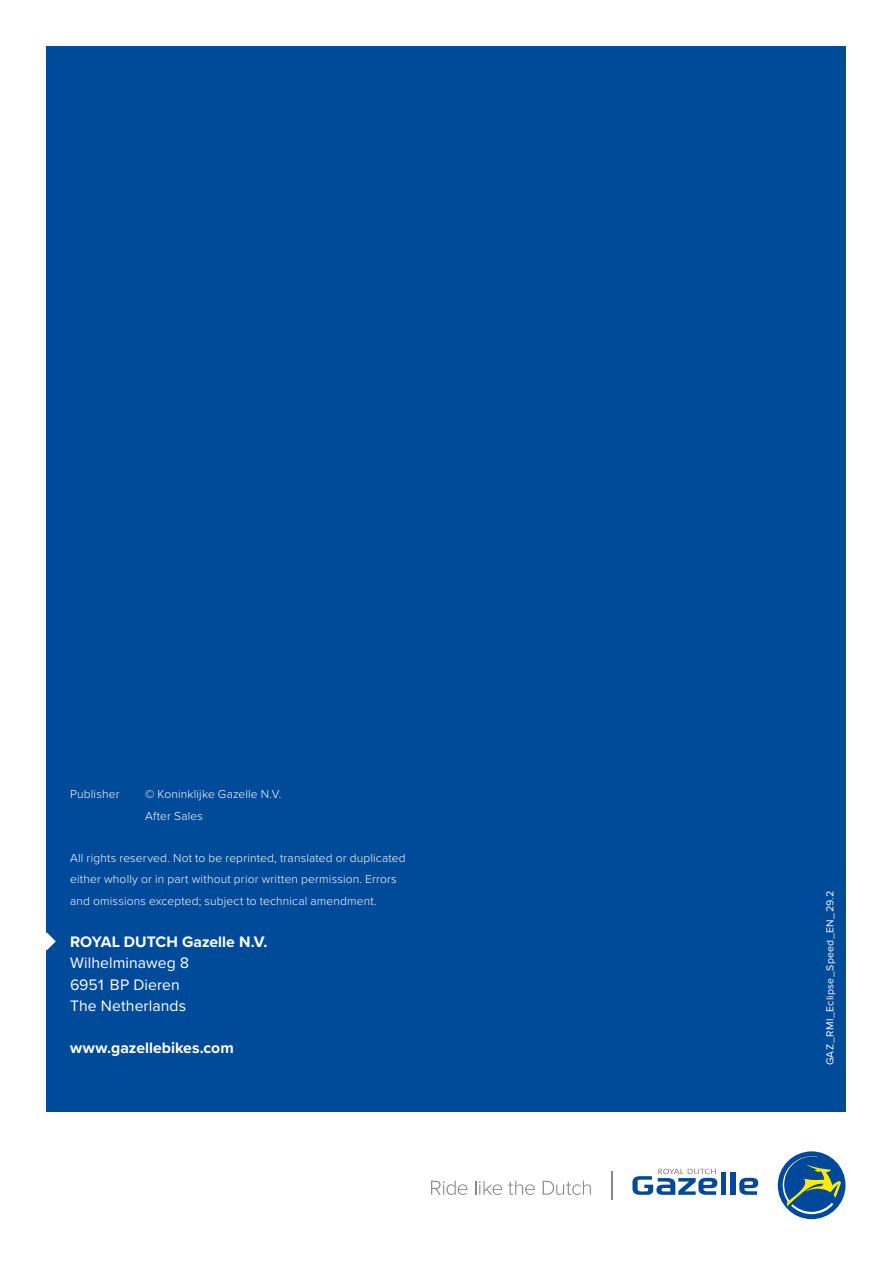
<style>
.page{position:relative;width:893px;height:1263px;background:#fff}
.page>*{position:absolute;margin:0;border:0;box-sizing:border-box;transform-origin:0 0}
.t1{font:700 15.75px "Proxima Nova";color:#fff}
.t2{font:15.75px/21.3px "Proxima Nova";letter-spacing:.005em;color:#fff}
.t3{font:300 12px/21.3px "Proxima Nova";letter-spacing:.015em;color:#fff}
.t4{font:10.5px "Proxima Nova";letter-spacing:.02em;color:#fff}
</style>
<div class="page">
<div style="left:47px;top:47px;width:799px;height:1065px;background:#004a9a"></div>
<svg style="left:775px;top:1149px;width:73px;height:73px"></svg>
<div style="left:778px;top:1151px;width:67px;height:68px;background:#00489a;border-radius:50%"></div>
<svg style="left:783px;top:1156px;width:58px;height:58px"></svg>
<svg style="left:739px;top:1178px;width:19px;height:17px"></svg>
<div style="left:721px;top:1172px;width:5px;height:23px;background:#00489a"></div>
<div style="left:730px;top:1172px;width:5px;height:23px;background:#00489a"></div>
<svg style="left:632px;top:1169px;width:85px;height:26px"></svg>
<svg style="left:611px;top:1171px;width:1px;height:28px"></svg>
<svg style="left:431px;top:1181px;width:36px;height:14px"></svg>
<svg style="left:475px;top:1181px;width:27px;height:14px"></svg>
<svg style="left:508px;top:1181px;width:27px;height:14px"></svg>
<svg style="left:543px;top:1181px;width:48px;height:14px"></svg>
<svg style="left:46px;top:932px;width:10px;height:18px"></svg>
<p class="t3" style="left:70px;top:783px;width:51px">Publisher</p>
<p class="t3" style="left:145px;top:783px;width:138px">© Koninklijke Gazelle N.V.<br>After Sales</p>
<p class="t3" style="left:70px;top:847px;width:337px">All rights reserved. Not to be reprinted, translated or duplicated either wholly or in part without prior written permission. Errors and omissions excepted; subject to technical amendment.</p>
<h1 class="t1" style="left:70px;top:930px;width:199px">ROYAL DUTCH Gazelle N.V.</h1>
<h1 class="t2" style="left:70px;top:952px;width:121px">Wilhelminaweg 8<br>6951 BP Dieren<br>The Netherlands</h1>
<h1 class="t1" style="left:70px;top:1036px;width:165px">www.gazellebikes.com</h1>
<p class="t4" style="left:822px;top:1065px;width:176px;rotate:-90deg">GAZ_RMI_Eclipse_Speed_EN_29.2</p>
</div>
